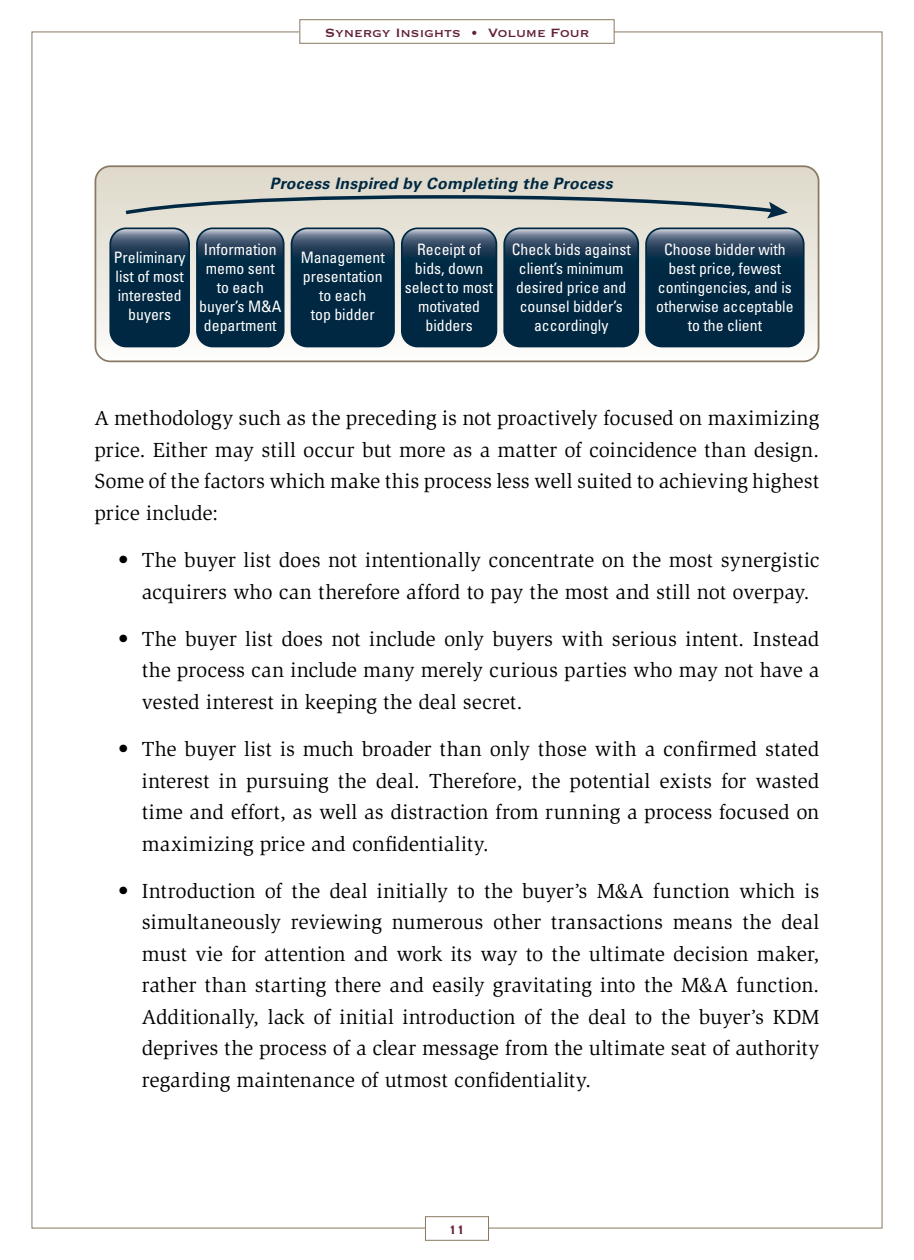
<style>
.page{position:relative;width:914px;height:1260px;background:#fff}
.page>*{position:absolute;margin:0;border:0;box-sizing:border-box;transform-origin:0 0}
.t1{font:21px/31.5px "Slimbach Std";color:#000;text-align:justify}
.t2{font:condensed 15.75px/18.9px "Univers LT Std";color:#fff;text-align:center}
.t3{font:italic 700 15.75px "Univers LT Std";letter-spacing:.025em;color:#002842}
.t4{font:15.75px "Copperplate Gothic Std 31 BC";letter-spacing:-.015em;color:#632138}
</style>
<div class="page">
<div style="left:425px;top:1216px;width:64px;height:25px;border:1px solid #897963"></div>
<div style="left:299px;top:19px;width:315px;height:25px;border:1px solid #897963"></div>
<svg style="left:94px;top:165px;width:725px;height:197px;fill:#e2ddcf"></svg>
<svg style="left:110px;top:228px;width:79px;height:118px;background:#12354f"></svg>
<div style="left:109px;top:228px;width:81px;height:119px;border:2px solid #002842;border-radius:16px"></div>
<svg style="left:197px;top:228px;width:87px;height:118px;background:#12354f"></svg>
<div style="left:196px;top:228px;width:88px;height:119px;border:2px solid #002842;border-radius:16px"></div>
<svg style="left:291px;top:228px;width:103px;height:118px;background:#11354e"></svg>
<div style="left:290px;top:228px;width:105px;height:119px;border:2px solid #002842;border-radius:16px"></div>
<svg style="left:402px;top:228px;width:94px;height:118px;background:#11354e"></svg>
<div style="left:401px;top:228px;width:96px;height:119px;border:2px solid #002842;border-radius:16px"></div>
<svg style="left:504px;top:228px;width:134px;height:118px;background:#11344e"></svg>
<div style="left:503px;top:228px;width:136px;height:119px;border:2px solid #002842;border-radius:16px"></div>
<svg style="left:646px;top:228px;width:157px;height:118px;background:#10344d"></svg>
<div style="left:645px;top:228px;width:159px;height:119px;border:2px solid #002842;border-radius:16px"></div>
<svg style="left:122px;top:193px;width:666px;height:26px;background:#c3c5be"></svg>
<p class="t4" style="left:325px;top:25px;width:266px">Synergy Insights • Volume Four</p>
<p class="t3" style="left:270px;top:174px;width:344px">Process Inspired by Completing the Process</p>
<p class="t2" style="left:114px;top:248px;width:73px">Preliminary list of most interested buyers</p>
<p class="t2" style="left:199px;top:240px;width:83px">Information memo sent to each buyer’s M&amp;A department</p>
<p class="t2" style="left:301px;top:248px;width:85px">Management presentation to each<br>top bidder</p>
<p class="t2" style="left:405px;top:240px;width:90px">Receipt of bids, down select to most motivated bidders</p>
<p class="t2" style="left:511px;top:240px;width:120px">Check bids against client’s minimum desired price and counsel bidder’s accordingly</p>
<p class="t2" style="left:656px;top:240px;width:139px">Choose bidder with best price, fewest contingencies, and is otherwise acceptable to the client</p>
<p class="t1" style="left:94px;top:403px;width:726px">A methodology such as the preceding is not proactively focused on maximizing price. Either may still occur but more as a matter of coincidence than design.<br>Some of the factors which make this process less well suited to achieving highest price include:</p>
<p class="t1" style="left:142px;top:544px;width:679px;text-indent:-24px">• The buyer list does not intentionally concentrate on the most synergistic acquirers who can therefore afford to pay the most and still not overpay.</p>
<p class="t1" style="left:142px;top:623px;width:679px;text-indent:-24px">• The buyer list does not include only buyers with serious intent. Instead the process can include many merely curious parties who may not have a vested interest in keeping the deal secret.</p>
<p class="t1" style="left:142px;top:733px;width:679px;text-indent:-24px">• The buyer list is much broader than only those with a confirmed stated interest in pursuing the deal. Therefore, the potential exists for wasted time and effort, as well as distraction from running a process focused on maximizing price and confidentiality.</p>
<p class="t1" style="left:142px;top:875px;width:679px;text-indent:-24px">• Introduction of the deal initially to the buyer’s M&amp;A function which is simultaneously reviewing numerous other transactions means the deal must vie for attention and work its way to the ultimate decision maker, rather than starting there and easily gravitating into the M&amp;A function.<br>Additionally, lack of initial introduction of the deal to the buyer’s KDM deprives the process of a clear message from the ultimate seat of authority regarding maintenance of utmost confidentiality.</p>
<p class="t4" style="left:448px;top:1222px;width:19px">11</p>
</div>
